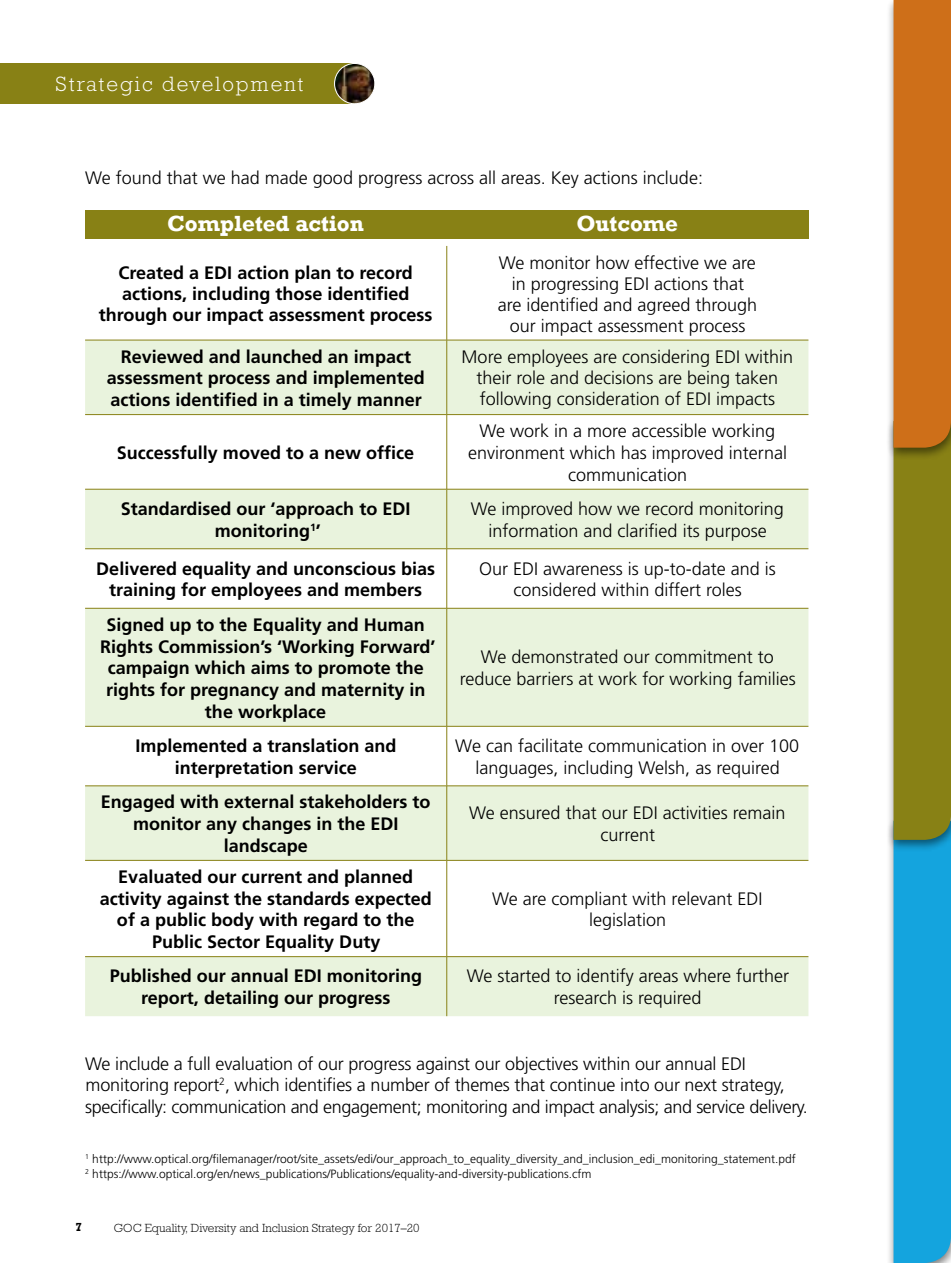
<style>
.page{position:relative;width:951px;height:1263px;background:#fff}
.page>*{position:absolute;margin:0;border:0;box-sizing:border-box;transform-origin:0 0}
.t1{font:700 22.5px "Rockwell";color:#fff}
.t2{font:300 21px "Rockwell";letter-spacing:.1em;color:#fff}
.t3{font:300 18px/21.8px "Frutiger";color:#000;text-align:center}
.t4{font:700 18px/21.8px "Frutiger";color:#000;text-align:center}
.t5{font:300 12px/15px "Frutiger LT Std";color:#000}
.t6{font:300 12px "Rockwell";color:#000}
.t7{font:700 12px "Rockwell";color:#000}
</style>
<div class="page">
<div style="left:886px;top:817px;width:64px;height:446px;background:#000;opacity:.5"></div>
<div style="left:886px;top:417px;width:64px;height:435px;background:#000;opacity:.5"></div>
<div style="left:886px;top:0;width:64px;height:460px;background:#000;opacity:.5"></div>
<svg style="left:893px;top:0;width:57px;height:1263px;background:#7a865a"></svg>
<div style="left:85px;top:210px;width:723px;height:28px;background:#888115"></div>
<svg style="left:85px;top:341px;width:723px;height:675px;fill:#e9f3dd"></svg>
<hr style="left:446px;top:246px;width:1px;height:94px;background:#888115">
<hr style="left:85px;top:340px;width:361px;height:1px;background:#888115">
<hr style="left:446px;top:340px;width:362px;height:1px;background:#888115">
<hr style="left:446px;top:340px;width:1px;height:74px;background:#888115">
<hr style="left:85px;top:414px;width:361px;height:1px;background:#888115">
<hr style="left:446px;top:414px;width:362px;height:1px;background:#888115">
<hr style="left:446px;top:415px;width:1px;height:74px;background:#888115">
<hr style="left:85px;top:489px;width:361px;height:1px;background:#888115">
<hr style="left:446px;top:489px;width:362px;height:1px;background:#888115">
<hr style="left:446px;top:489px;width:1px;height:59px;background:#888115">
<hr style="left:85px;top:548px;width:361px;height:1px;background:#888115">
<hr style="left:446px;top:548px;width:362px;height:1px;background:#888115">
<hr style="left:446px;top:549px;width:1px;height:59px;background:#888115">
<hr style="left:85px;top:608px;width:361px;height:1px;background:#888115">
<hr style="left:446px;top:608px;width:362px;height:1px;background:#888115">
<hr style="left:446px;top:608px;width:1px;height:118px;background:#888115">
<hr style="left:85px;top:726px;width:361px;height:1px;background:#888115">
<hr style="left:446px;top:726px;width:362px;height:1px;background:#888115">
<hr style="left:446px;top:726px;width:1px;height:60px;background:#888115">
<hr style="left:85px;top:785px;width:361px;height:1px;background:#888115">
<hr style="left:446px;top:785px;width:362px;height:1px;background:#888115">
<hr style="left:446px;top:786px;width:1px;height:74px;background:#888115">
<hr style="left:85px;top:860px;width:361px;height:1px;background:#888115">
<hr style="left:446px;top:860px;width:362px;height:1px;background:#888115">
<hr style="left:446px;top:860px;width:1px;height:96px;background:#888115">
<hr style="left:85px;top:956px;width:361px;height:1px;background:#888115">
<hr style="left:446px;top:956px;width:362px;height:1px;background:#888115">
<hr style="left:446px;top:957px;width:1px;height:59px;background:#888115">
<div style="left:0;top:63px;width:354px;height:40px;background:#888115"></div>
<img style="left:334px;top:63px;width:41px;height:41px;border-radius:20px">
<div style="left:334px;top:63px;width:41px;height:41px;border:1px solid #fff;border-radius:50%"></div>
<p class="t2" style="left:56px;top:72px;width:249px">Strategic development</p>
<p class="t3" style="left:85px;top:167px;width:619px">We found that we had made good progress across all areas. Key actions include:</p>
<p class="t1" style="left:167px;top:210px;width:198px">Completed action</p>
<p class="t1" style="left:576px;top:210px;width:103px">Outcome</p>
<p class="t4" style="left:99px;top:262px;width:335px;line-height:21px">Created a EDI action plan to record actions, including those identified through our impact assessment process</p>
<p class="t3" style="left:497px;top:252px;width:261px;line-height:21px">We monitor how effective we are in progressing EDI actions that are identified and agreed through our impact assessment process</p>
<p class="t4" style="left:107px;top:345px;width:319px">Reviewed and launched an impact assessment process and implemented actions identified in a timely manner</p>
<p class="t3" style="left:461px;top:347px;width:333px;line-height:21px">More employees are considering EDI within their role and decisions are being taken following consideration of EDI impacts</p>
<p class="t4" style="left:117px;top:442px;width:299px">Successfully moved to a new office</p>
<p class="t3" style="left:468px;top:420px;width:320px">We work in a more accessible working environment which has improved internal communication</p>
<p class="t4" style="left:121px;top:498px;width:291px">Standardised our ‘approach to EDI monitoring<sup>1</sup>’</p>
<p class="t3" style="left:470px;top:498px;width:314px">We improved how we record monitoring information and clarified its purpose</p>
<p class="t4" style="left:96px;top:557px;width:340px">Delivered equality and unconscious bias training for employees and members</p>
<p class="t3" style="left:479px;top:558px;width:298px">Our EDI awareness is up-to-date and is considered within differt roles</p>
<p class="t4" style="left:100px;top:613px;width:337px">Signed up to the Equality and Human<br>Rights Commission’s ‘Working Forward’ campaign which aims to promote the rights for pregnancy and maternity in the workplace</p>
<p class="t3" style="left:459px;top:646px;width:337px">We demonstrated our commitment to reduce barriers at work for working families</p>
<p class="t4" style="left:135px;top:735px;width:263px">Implemented a translation and interpretation service</p>
<p class="t3" style="left:455px;top:735px;width:345px">We can facilitate communication in over 100 languages, including Welsh, as required</p>
<p class="t4" style="left:101px;top:791px;width:331px">Engaged with external stakeholders to monitor any changes in the EDI landscape</p>
<p class="t3" style="left:469px;top:802px;width:318px">We ensured that our EDI activities remain current</p>
<p class="t4" style="left:100px;top:865px;width:333px">Evaluated our current and planned activity against the standards expected of a public body with regard to the Public Sector Equality Duty</p>
<p class="t3" style="left:492px;top:887px;width:272px">We are compliant with relevant EDI legislation</p>
<p class="t4" style="left:110px;top:965px;width:314px">Published our annual EDI monitoring report, detailing our progress</p>
<p class="t3" style="left:467px;top:965px;width:324px">We started to identify areas where further research is required</p>
<p class="t3" style="left:85px;top:1052px;width:724px;text-align:left">We include a full evaluation of our progress against our objectives within our annual EDI monitoring report<sup>2</sup>, which identifies a number of themes that continue into our next strategy, specifically: communication and engagement; monitoring and impact analysis; and service delivery.</p>
<p class="t5" style="left:85px;top:1151px;width:712px"><sup>1</sup> http://www.optical.org/filemanager/root/site_assets/edi/our_approach_to_equality_diversity_and_inclusion_edi_monitoring_statement.pdf<br><sup>2</sup> https://www.optical.org/en/news_publications/Publications/equality-and-diversity-publications.cfm</p>
<p class="t7" style="left:75px;top:1219px;width:8px">7</p>
<p class="t6" style="left:114px;top:1221px;width:307px">GOC Equality, Diversity and Inclusion Strategy for 2017–20</p>
</div>
